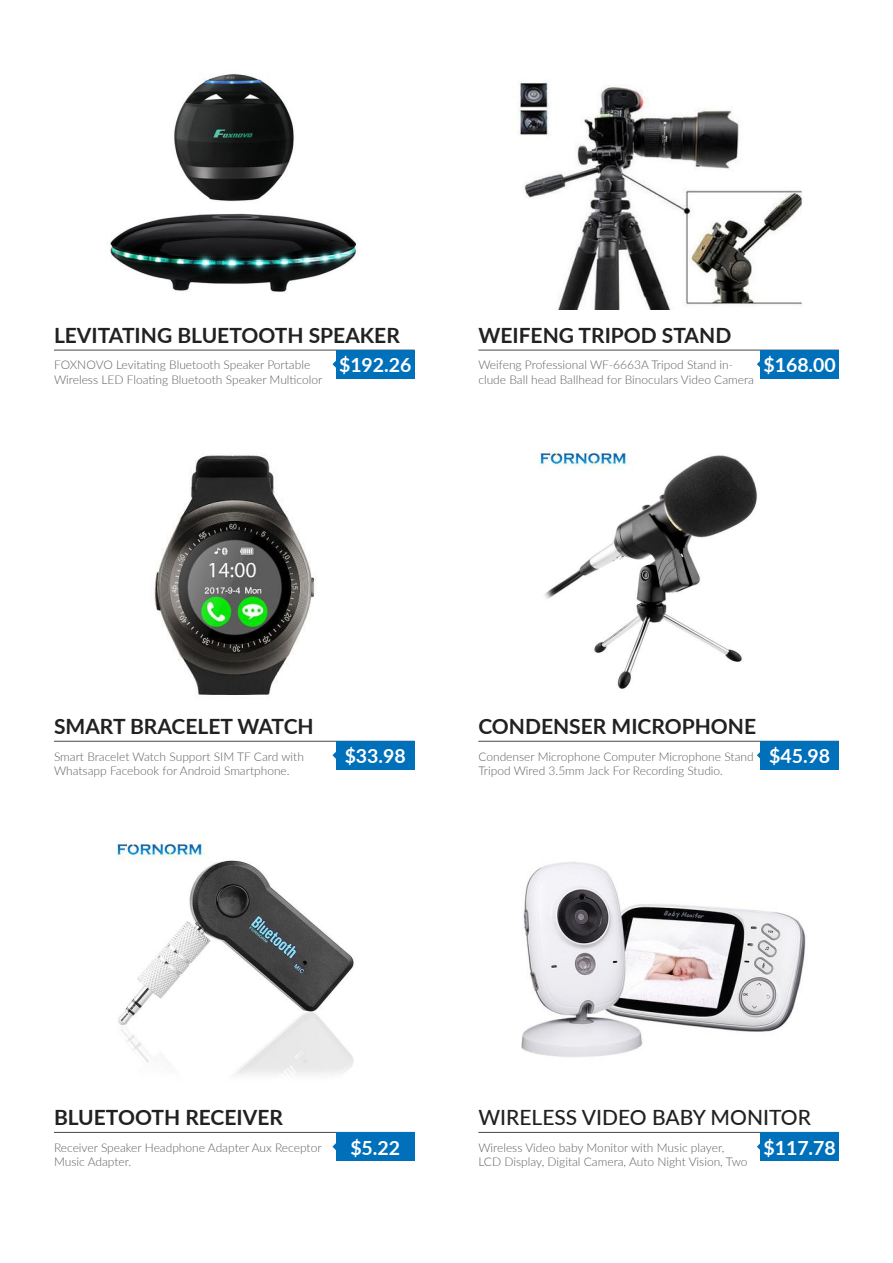
<style>
.page{position:relative;width:893px;height:1263px;background:#fff}
.page>*{position:absolute;margin:0;border:0;box-sizing:border-box;transform-origin:0 0}
.t1{font:700 21px "Lato";color:#212121}
.t2{font:500 21px "Lato";color:#212121}
.t3{font:700 19.5px "Lato";color:#fff}
.t4{font:300 12px/14.4px "Lato";color:#605f64}
</style>
<div class="page">
<hr style="left:54px;top:350px;width:361px;height:1px;background:#45474c">
<hr style="left:478px;top:350px;width:361px;height:1px;background:#45474c">
<img style="left:110px;top:73px;width:248px;height:219px">
<img style="left:518px;top:80px;width:284px;height:229px">
<hr style="left:54px;top:741px;width:361px;height:1px;background:#45474c">
<hr style="left:478px;top:741px;width:361px;height:1px;background:#45474c">
<img style="left:154px;top:455px;width:162px;height:240px">
<img style="left:539px;top:452px;width:218px;height:237px">
<hr style="left:54px;top:1132px;width:361px;height:1px;background:#45474c">
<hr style="left:478px;top:1132px;width:361px;height:1px;background:#45474c">
<img style="left:116px;top:843px;width:238px;height:233px">
<img style="left:521px;top:861px;width:285px;height:196px">
<div style="left:336px;top:1132px;width:79px;height:29px;background:#0070bb"></div>
<div style="left:760px;top:1132px;width:79px;height:29px;background:#0070bb"></div>
<div style="left:760px;top:741px;width:79px;height:29px;background:#0070bb"></div>
<div style="left:336px;top:741px;width:79px;height:29px;background:#0070bb"></div>
<div style="left:336px;top:350px;width:79px;height:29px;background:#0070bb"></div>
<div style="left:760px;top:350px;width:79px;height:29px;background:#0070bb"></div>
<svg style="left:332px;top:1143px;width:4px;height:7px"></svg>
<svg style="left:757px;top:1143px;width:3px;height:7px"></svg>
<svg style="left:757px;top:752px;width:3px;height:7px"></svg>
<svg style="left:332px;top:752px;width:4px;height:7px"></svg>
<svg style="left:332px;top:361px;width:4px;height:7px"></svg>
<svg style="left:757px;top:361px;width:3px;height:7px"></svg>
<p class="t1" style="left:54px;top:320px;width:347px">LEVITATING BLUETOOTH SPEAKER</p>
<p class="t1" style="left:478px;top:320px;width:254px">WEIFENG TRIPOD STAND</p>
<p class="t4" style="left:54px;top:357px;width:270px">FOXNOVO Levitating Bluetooth Speaker Portable<br>Wireless LED Floating Bluetooth Speaker Multicolor</p>
<p class="t4" style="left:478px;top:357px;width:277px">Weifeng Professional WF-6663A Tripod Stand in&shy;clude Ball head Ballhead for Binoculars Video Camera</p>
<p class="t3" style="left:339px;top:351px;width:74px">$192.26</p>
<p class="t3" style="left:763px;top:351px;width:74px">$168.00</p>
<p class="t1" style="left:54px;top:711px;width:261px">SMART BRACELET WATCH</p>
<p class="t1" style="left:478px;top:711px;width:279px">CONDENSER MICROPHONE</p>
<p class="t4" style="left:54px;top:749px;width:251px">Smart Bracelet Watch Support SIM TF Card with<br>Whatsapp Facebook for Android Smartphone.</p>
<p class="t4" style="left:478px;top:749px;width:277px">Condenser Microphone Computer Microphone Stand<br>Tripod Wired 3.5mm Jack For Recording Studio.</p>
<p class="t3" style="left:345px;top:742px;width:63px">$33.98</p>
<p class="t3" style="left:769px;top:742px;width:63px">$45.98</p>
<p class="t1" style="left:54px;top:1102px;width:230px">BLUETOOTH RECEIVER</p>
<p class="t2" style="left:478px;top:1102px;width:334px">WIRELESS VIDEO BABY MONITOR</p>
<p class="t4" style="left:54px;top:1140px;width:269px">Receiver Speaker Headphone Adapter Aux Receptor<br>Music Adapter.</p>
<p class="t4" style="left:478px;top:1140px;width:271px">Wireless Video baby Monitor with Music player,<br>LCD Display, Digital Camera, Auto Night Vision, Two</p>
<p class="t3" style="left:350px;top:1133px;width:51px">$5.22</p>
<p class="t3" style="left:763px;top:1133px;width:74px">$117.78</p>
</div>
